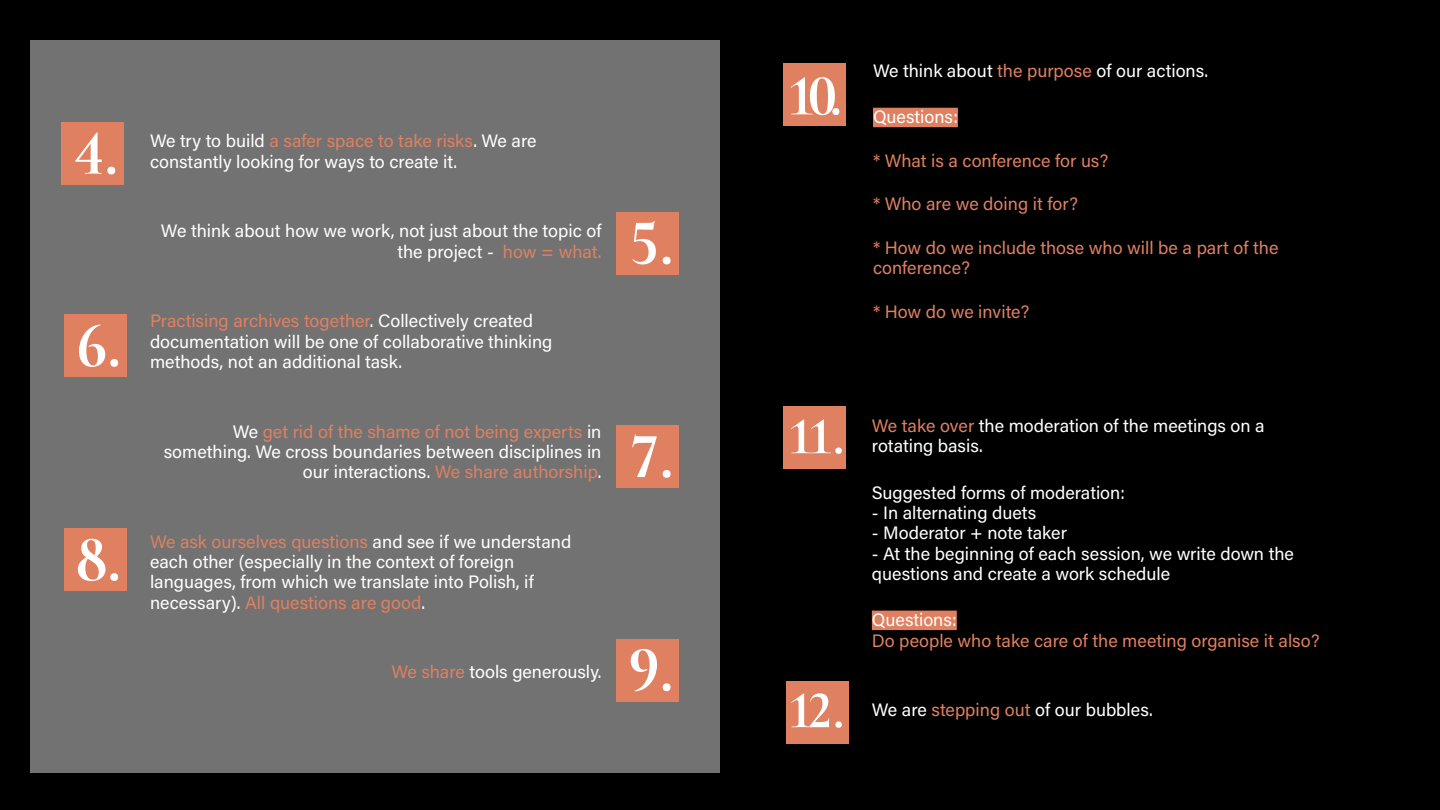
<style>
.page{position:relative;width:1440px;height:810px;background:#000}
.page>*{position:absolute;margin:0;border:0;box-sizing:border-box;transform-origin:0 0}
.t1{font:700 65.25px "Cormorant Garamond";color:#fff}
.t2{font:700 58.5px "Cormorant Garamond";color:#fff}
.t3{font:700 53.25px "Cormorant Garamond";color:#fff}
.t4{font:18px/20.2px "Acumin Pro";color:#fff}
.t5{font:18px/20.2px "Acumin Pro";color:#df8061}
.s1{color:#df8061}
</style>
<div class="page">
<div style="left:30px;top:40px;width:690px;height:733px;background:#727272"></div>
<div style="left:61px;top:122px;width:62px;height:62px;background:#df8061"></div>
<div style="left:616px;top:212px;width:63px;height:62px;background:#df8061"></div>
<div style="left:616px;top:426px;width:63px;height:62px;background:#df8061"></div>
<div style="left:616px;top:639px;width:63px;height:62px;background:#df8061"></div>
<div style="left:64px;top:315px;width:62px;height:62px;background:#df8061"></div>
<div style="left:64px;top:529px;width:62px;height:62px;background:#df8061"></div>
<div style="left:783px;top:63px;width:62px;height:62px;background:#df8061"></div>
<div style="left:873px;top:108px;width:85px;height:19px;background:#df8061"></div>
<div style="left:872px;top:611px;width:85px;height:19px;background:#df8061"></div>
<div style="left:783px;top:407px;width:62px;height:62px;background:#df8061"></div>
<div style="left:786px;top:682px;width:62px;height:62px;background:#df8061"></div>
<h1 class="t1" style="left:72px;top:113px;width:47px">4.</h1>
<h1 class="t1" style="left:75px;top:305px;width:47px">6.</h1>
<h1 class="t1" style="left:75px;top:519px;width:47px">8.</h1>
<p class="t4" style="left:150px;top:130px;width:388px">We try to build <span class="s1">a safer space to take risks</span>. We are constantly looking for ways to create it.</p>
<p class="t4" style="left:161px;top:220px;width:442px;text-align:right">We think about how we work, not just about the topic of the project - <span class="s1">how = what.</span></p>
<p class="t4" style="left:150px;top:310px;width:404px"><span class="s1">Practising archives together</span>. Collectively created documentation will be one of collaborative thinking methods, not an additional task.</p>
<p class="t4" style="left:164px;top:421px;width:439px;text-align:right">We <span class="s1">get rid of the shame of not being experts</span> in something. We cross boundaries between disciplines in our interactions. <span class="s1">We share authorship</span>.</p>
<p class="t4" style="left:150px;top:531px;width:423px"><span class="s1">We ask ourselves questions</span> and see if we understand each other (especially in the context of foreign languages, from which we translate into Polish, if necessary). <span class="s1">All questions are good</span>.</p>
<p class="t4" style="left:391px;top:661px;width:212px"><span class="s1">We share</span> tools generously.</p>
<h1 class="t1" style="left:628px;top:203px;width:47px">5.</h1>
<h1 class="t1" style="left:628px;top:416px;width:47px">7.</h1>
<h1 class="t1" style="left:628px;top:629px;width:47px">9.</h1>
<h2 class="t2" style="left:786px;top:60px;width:57px">10.</h2>
<p class="t4" style="left:873px;top:60px;width:337px">We think about <span class="s1">the purpose</span> of our actions.</p>
<p class="t4" style="left:873px;top:106px;width:86px">Questions:</p>
<p class="t5" style="left:873px;top:150px;width:237px">* What is a conference for us?</p>
<p class="t5" style="left:873px;top:193px;width:207px">* Who are we doing it for?</p>
<p class="t5" style="left:873px;top:237px;width:407px">* How do we include those who will be a part of the conference?</p>
<p class="t5" style="left:873px;top:301px;width:158px">* How do we invite?</p>
<h3 class="t3" style="left:787px;top:403px;width:58px">11.</h3>
<h3 class="t3" style="left:787px;top:677px;width:58px">12.</h3>
<p class="t4" style="left:872px;top:415px;width:394px"><span class="s1">We take over</span> the moderation of the meetings on a rotating basis.</p>
<p class="t4" style="left:872px;top:482px;width:255px">Suggested forms of moderation:</p>
<p class="t4" style="left:872px;top:502px;width:166px">- In alternating duets</p>
<p class="t4" style="left:872px;top:522px;width:197px">- Moderator + note taker</p>
<p class="t4" style="left:872px;top:542px;width:424px">- At the beginning of each session, we write down the questions and create a work schedule</p>
<p class="t4" style="left:872px;top:609px;width:86px">Questions:</p>
<p class="t5" style="left:872px;top:629px;width:449px">Do people who take care of the meeting organise it also?</p>
<p class="t4" style="left:872px;top:699px;width:282px">We are <span class="s1">stepping out</span> of our bubbles.</p>
</div>
